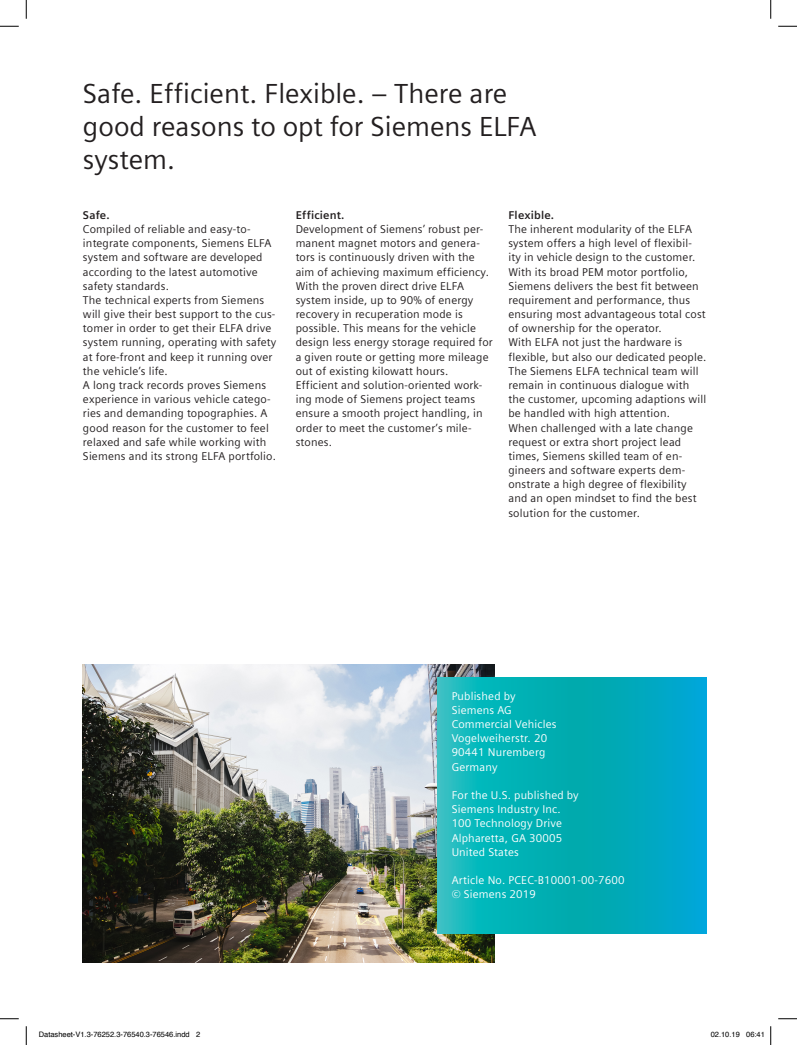
<style>
.page{position:relative;width:797px;height:1045px;background:#fff}
.page>*{position:absolute;margin:0;border:0;box-sizing:border-box;transform-origin:0 0}
.t1{font:27.5px/33px "Siemens Sans Global";color:#231f20}
.t2{font:11.25px/14.1px "Siemens Sans Global";letter-spacing:.015em;color:#231f20}
.t3{font:11.25px/14.1px "Siemens Sans Global";letter-spacing:.015em;color:#fff}
.t4{font:700 11.25px "Siemens Sans Global";letter-spacing:.015em;color:#231f20}
.t5{font:7.5px "Helvetica";color:#000}
</style>
<div class="page">
<img style="left:83px;top:664px;width:411px;height:298px">
<svg style="left:437px;top:677px;width:270px;height:256px;background:#05aebc"></svg>
<svg style="left:0;top:25px;width:19px;height:2px"></svg>
<svg style="left:778px;top:25px;width:19px;height:2px"></svg>
<svg style="left:0;top:1018px;width:19px;height:1px"></svg>
<svg style="left:778px;top:1018px;width:19px;height:1px"></svg>
<svg style="left:25px;top:0;width:2px;height:19px"></svg>
<svg style="left:25px;top:1026px;width:2px;height:19px"></svg>
<svg style="left:770px;top:0;width:1px;height:19px"></svg>
<svg style="left:770px;top:1026px;width:1px;height:19px"></svg>
<h1 class="t1" style="left:83px;top:78px;width:455px">Safe. Efficient. Flexible. – There are good reasons to opt for Siemens ELFA system.</h1>
<p class="t4" style="left:83px;top:208px;width:28px">Safe.</p>
<p class="t2" style="left:83px;top:222px;width:195px">Compiled of reliable and easy-to&shy;integrate components, Siemens ELFA system and software are developed according to the latest automotive safety standards.<br>The technical experts from Siemens will give their best support to the cus&shy;tomer in order to get their ELFA drive system running, operating with safety at fore-front and keep it running over the vehicle’s life.<br>A long track records proves Siemens experience in various vehicle catego&shy;ries and demanding topographies. A good reason for the customer to feel relaxed and safe while working with Siemens and its strong ELFA portfolio.</p>
<p class="t4" style="left:296px;top:208px;width:50px">Efficient.</p>
<p class="t2" style="left:296px;top:222px;width:199px">Development of Siemens’ robust per&shy;manent magnet motors and genera&shy;tors is continuously driven with the aim of achieving maximum efficiency.<br>With the proven direct drive ELFA system inside, up to 90% of energy recovery in recuperation mode is possible. This means for the vehicle design less energy storage required for a given route or getting more mileage out of existing kilowatt hours.<br>Efficient and solution-oriented work&shy;ing mode of Siemens project teams ensure a smooth project handling, in order to meet the customer’s mile&shy;stones.</p>
<p class="t4" style="left:508px;top:208px;width:47px">Flexible.</p>
<p class="t2" style="left:508px;top:222px;width:199px">The inherent modularity of the ELFA system offers a high level of flexibil&shy;ity in vehicle design to the customer.<br>With its broad PEM motor portfolio, Siemens delivers the best fit between requirement and performance, thus ensuring most advantageous total cost of ownership for the operator.<br>With ELFA not just the hardware is flexible, but also our dedicated people.<br>The Siemens ELFA technical team will remain in continuous dialogue with the customer, upcoming adaptions will be handled with high attention.<br>When challenged with a late change request or extra short project lead times, Siemens skilled team of en&shy;gineers and software experts dem&shy;onstrate a high degree of flexibility and an open mindset to find the best solution for the customer.</p>
<p class="t3" style="left:451px;top:689px;width:106px">Published by<br>Siemens AG<br>Commercial Vehicles<br>Vogelweiherstr. 20<br>90441 Nuremberg<br>Germany</p>
<p class="t3" style="left:451px;top:788px;width:129px">For the U.S. published by<br>Siemens Industry Inc.<br>100 Technology Drive<br>Alpharetta, GA 30005<br>United States</p>
<p class="t3" style="left:451px;top:873px;width:174px">Article No. PCEC-B10001-00-7600 © Siemens 2019</p>
<p class="t5" style="left:39px;top:1029px;width:163px">Datasheet-V1.3-76252.3-76540.3-76546.indd 2</p>
<p class="t5" style="left:710px;top:1029px;width:56px">02.10.19 06:41</p>
</div>
